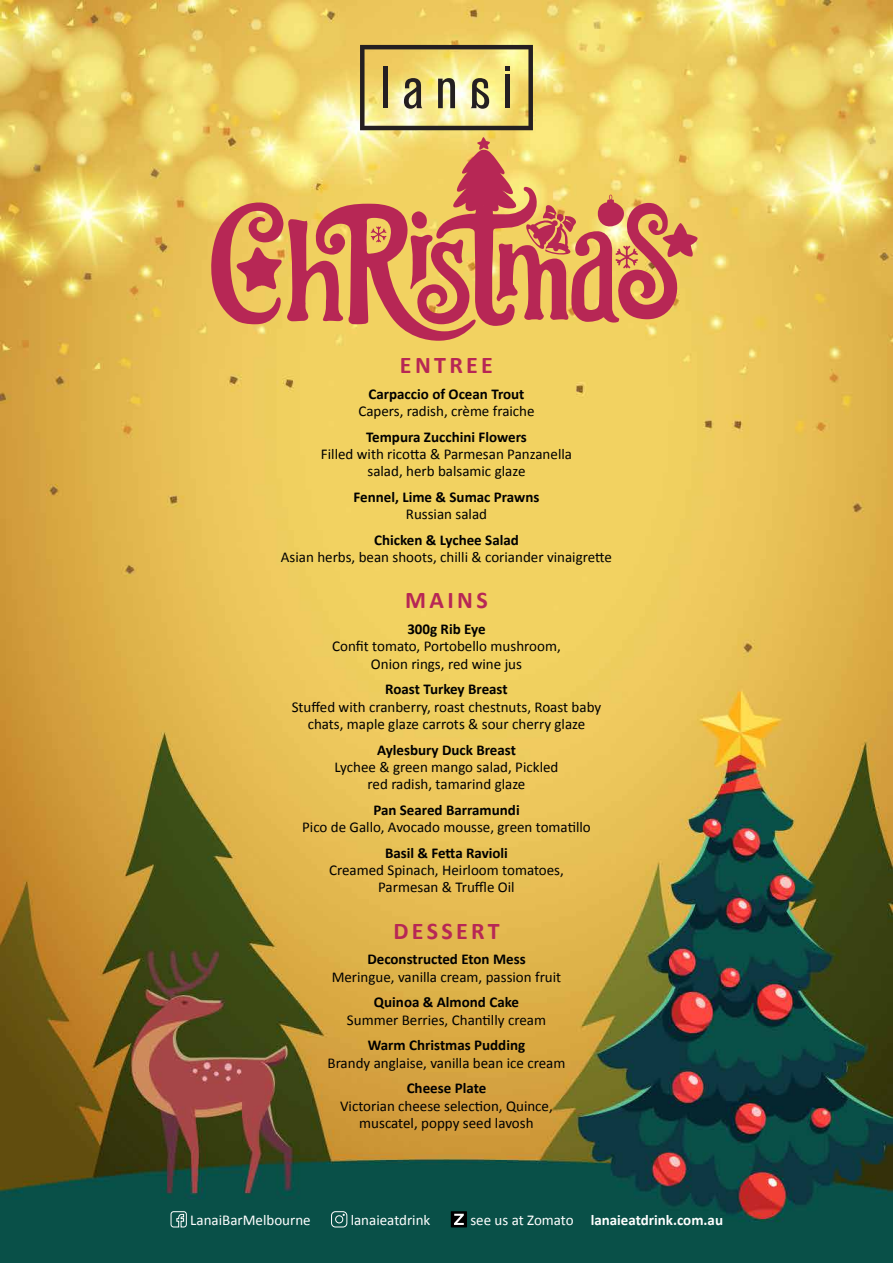
<style>
.page{position:relative;width:893px;height:1263px;background:#fff}
.page>*{position:absolute;margin:0;border:0;box-sizing:border-box;transform-origin:0 0}
.t1{font:700 24px "Calibri";letter-spacing:.14em;color:#b72755}
.t2{font:15px/17.2px "Calibri";color:#000;text-align:center}
.t3{font:700 15px "Calibri";color:#000}
.t4{font:700 15px "Calibri";color:#fff}
.t5{font:15px "Calibri";color:#fff}
.s1{font-weight:400}
</style>
<div class="page">
<img style="left:0;top:0;width:893px;height:1262px">
<svg style="left:170px;top:1211px;width:17px;height:17px"></svg>
<svg style="left:331px;top:1211px;width:17px;height:17px"></svg>
<div style="left:451px;top:1211px;width:16px;height:16px;background:#000"></div>
<svg style="left:454px;top:1214px;width:10px;height:11px"></svg>
<svg style="left:360px;top:45px;width:173px;height:85px;background:#c4b671"></svg>
<svg style="left:208px;top:137px;width:490px;height:204px;background:#de9b61"></svg>
<h1 class="t1" style="left:400px;top:350px;width:95px">ENTREE</h1>
<p class="t3" style="left:368px;top:384px;width:157px">Carpaccio of Ocean Trout</p>
<p class="t2" style="left:358px;top:402px;width:178px">Capers, radish, crème fraiche</p>
<p class="t3" style="left:366px;top:427px;width:162px">Tempura Zucchini Flowers</p>
<p class="t2" style="left:321px;top:445px;width:253px">Filled with ricotta &amp; Parmesan Panzanella salad, herb balsamic glaze</p>
<p class="t3" style="left:354px;top:487px;width:187px">Fennel, Lime &amp; Sumac Prawns</p>
<p class="t2" style="left:406px;top:506px;width:83px">Russian salad</p>
<p class="t3" style="left:374px;top:530px;width:146px">Chicken &amp; Lychee Salad</p>
<p class="t2" style="left:281px;top:549px;width:333px">Asian herbs, bean shoots, chilli &amp; coriander vinaigrette</p>
<h1 class="t1" style="left:405px;top:585px;width:84px">MAINS</h1>
<p class="t3" style="left:407px;top:620px;width:80px">300g Rib Eye</p>
<p class="t2" style="left:332px;top:638px;width:230px">Confit tomato, Portobello mushroom,<br>Onion rings, red wine jus</p>
<p class="t3" style="left:385px;top:680px;width:124px">Roast Turkey Breast</p>
<p class="t2" style="left:292px;top:698px;width:311px">Stuffed with cranberry, roast chestnuts, Roast baby chats, maple glaze carrots &amp; sour cherry glaze</p>
<p class="t3" style="left:377px;top:740px;width:140px">Aylesbury Duck Breast</p>
<p class="t2" style="left:334px;top:758px;width:225px">Lychee &amp; green mango salad, Pickled red radish, tamarind glaze</p>
<p class="t3" style="left:373px;top:800px;width:148px">Pan Seared Barramundi</p>
<p class="t2" style="left:302px;top:819px;width:290px">Pico de Gallo, Avocado mousse, green tomatillo</p>
<p class="t3" style="left:385px;top:843px;width:124px">Basil &amp; Fetta Ravioli</p>
<p class="t2" style="left:329px;top:862px;width:236px">Creamed Spinach, Heirloom tomatoes,<br>Parmesan &amp; Truffle Oil</p>
<h1 class="t1" style="left:393px;top:915px;width:108px">DESSERT</h1>
<p class="t3" style="left:367px;top:950px;width:160px">Deconstructed Eton Mess</p>
<p class="t2" style="left:332px;top:968px;width:231px">Meringue, vanilla cream, passion fruit</p>
<p class="t3" style="left:374px;top:993px;width:147px">Quinoa &amp; Almond Cake</p>
<p class="t2" style="left:347px;top:1011px;width:201px">Summer Berries, Chantilly cream</p>
<p class="t3" style="left:368px;top:1036px;width:159px">Warm Christmas Pudding</p>
<p class="t2" style="left:328px;top:1054px;width:239px">Brandy anglaise, vanilla bean ice cream</p>
<p class="t3" style="left:407px;top:1079px;width:81px">Cheese Plate</p>
<p class="t2" style="left:340px;top:1097px;width:214px">Victorian cheese selection, Quince, muscatel, poppy seed lavosh</p>
<p class="t5" style="left:190px;top:1211px;width:122px">LanaiBarMelbourne</p>
<p class="t5" style="left:351px;top:1211px;width:81px">lanaieatdrink</p>
<p class="t4" style="left:470px;top:1210px;width:254px"><span class="s1">see us at Zomato</span> lanaieatdrink.com.au</p>
</div>
